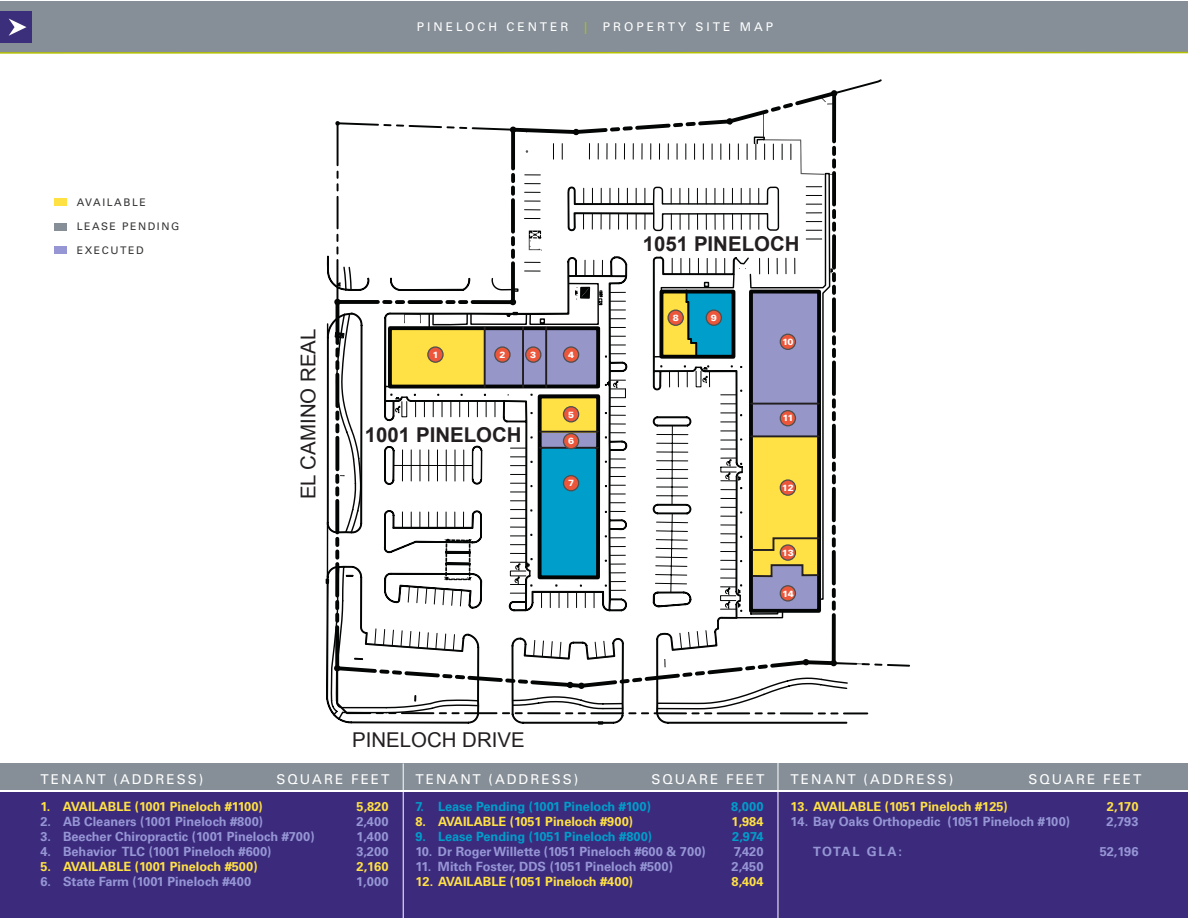
<style>
.page{position:relative;width:1188px;height:918px;background:#fff}
.page>*{position:absolute;margin:0;border:0;box-sizing:border-box;transform-origin:0 0}
.t1{font:20.4px "Arial";color:#231f20}
.t2{font:700 20.4px "Arial";color:#231f20}
.t3{font:13.5px "Univers";letter-spacing:.15em;color:#fff}
.t4{font:700 12.75px "Univers";color:#9696d5}
.t5{font:700 12.75px "Univers";color:#ffe143}
.t6{font:700 12.75px "Univers";color:#009eca}
.t7{font:700 12.75px "Univers";letter-spacing:.12em;color:#9696d5}
.t8{font:12px "Univers";letter-spacing:.25em;color:#fff}
.t9{font:12px "Univers";color:#b5c100}
.t10{font:10.5px "Univers";letter-spacing:.15em;color:#343433}
.t11{font:900 9px "Univers";letter-spacing:-.045em;color:#fff}
</style>
<div class="page">
<div style="left:0;top:1px;width:1188px;height:52px;background:#868f97"></div>
<div style="left:0;top:11px;width:32px;height:31px;background:#3b2e7a"></div>
<svg style="left:9px;top:19px;width:18px;height:17px"></svg>
<div style="left:0;top:793px;width:1188px;height:125px;background:#3c2b7d"></div>
<div style="left:0;top:764px;width:1188px;height:26px;background:#868f97"></div>
<hr style="left:403px;top:763px;width:1px;height:155px;background:#fff">
<hr style="left:778px;top:757px;width:1px;height:161px;background:#fff">
<div style="left:54px;top:198px;width:13px;height:8px;background:#ffe143"></div>
<div style="left:54px;top:223px;width:13px;height:8px;background:#868f97"></div>
<div style="left:54px;top:246px;width:13px;height:8px;background:#9696d5"></div>
<svg style="left:335px;top:121px;width:174px;height:11px"></svg>
<svg style="left:509px;top:95px;width:328px;height:161px"></svg>
<svg style="left:553px;top:144px;width:1px;height:15px"></svg>
<svg style="left:562px;top:144px;width:1px;height:15px"></svg>
<svg style="left:589px;top:144px;width:1px;height:15px"></svg>
<svg style="left:598px;top:144px;width:1px;height:15px"></svg>
<svg style="left:607px;top:144px;width:1px;height:15px"></svg>
<svg style="left:615px;top:144px;width:1px;height:15px"></svg>
<svg style="left:624px;top:144px;width:1px;height:15px"></svg>
<svg style="left:633px;top:144px;width:1px;height:15px"></svg>
<svg style="left:642px;top:144px;width:1px;height:15px"></svg>
<svg style="left:650px;top:144px;width:1px;height:15px"></svg>
<svg style="left:659px;top:144px;width:1px;height:15px"></svg>
<svg style="left:668px;top:144px;width:1px;height:15px"></svg>
<svg style="left:677px;top:144px;width:1px;height:15px"></svg>
<svg style="left:686px;top:144px;width:1px;height:15px"></svg>
<svg style="left:694px;top:144px;width:1px;height:15px"></svg>
<svg style="left:703px;top:144px;width:1px;height:15px"></svg>
<svg style="left:712px;top:144px;width:1px;height:15px"></svg>
<svg style="left:721px;top:144px;width:1px;height:15px"></svg>
<svg style="left:525px;top:175px;width:15px;height:1px"></svg>
<svg style="left:525px;top:183px;width:15px;height:1px"></svg>
<svg style="left:662px;top:186px;width:160px;height:70px"></svg>
<svg style="left:325px;top:186px;width:337px;height:539px"></svg>
<svg style="left:528px;top:230px;width:14px;height:21px"></svg>
<svg style="left:729px;top:112px;width:105px;height:63px"></svg>
<svg style="left:821px;top:79px;width:61px;height:25px"></svg>
<svg style="left:848px;top:662px;width:17px;height:4px"></svg>
<svg style="left:576px;top:287px;width:13px;height:13px"></svg>
<svg style="left:495px;top:401px;width:1px;height:16px"></svg>
<svg style="left:484px;top:394px;width:3px;height:23px"></svg>
<svg style="left:653px;top:256px;width:195px;height:468px"></svg>
<svg style="left:515px;top:563px;width:6px;height:8px"></svg>
<svg style="left:326px;top:312px;width:154px;height:412px"></svg>
<svg style="left:527px;top:380px;width:215px;height:232px"></svg>
<hr style="left:540px;top:431px;width:58px;height:2px;background:#231f20">
<hr style="left:540px;top:447px;width:58px;height:2px;background:#231f20">
<hr style="left:751px;top:403px;width:68px;height:2px;background:#231f20">
<hr style="left:751px;top:435px;width:68px;height:2px;background:#231f20">
<hr style="left:484px;top:327px;width:2px;height:61px;background:#231f20">
<svg style="left:662px;top:290px;width:71px;height:67px"></svg>
<hr style="left:522px;top:327px;width:2px;height:61px;background:#231f20">
<hr style="left:545px;top:327px;width:2px;height:61px;background:#231f20">
<svg style="left:749px;top:536px;width:73px;height:75px"></svg>
<div style="left:428px;top:347px;width:15px;height:15px;background:#ec573b;border-radius:50%"></div>
<div style="left:427px;top:346px;width:17px;height:17px;border:1px solid #4e4f4f;border-radius:50%"></div>
<svg style="left:495px;top:347px;width:15px;height:15px"></svg>
<div style="left:494px;top:346px;width:17px;height:17px;border:1px solid #4e4f4f;border-radius:50%"></div>
<div style="left:706px;top:310px;width:15px;height:15px;background:#ec573b;border-radius:50%"></div>
<div style="left:706px;top:309px;width:16px;height:17px;border:1px solid #4e4f4f;border-radius:50%"></div>
<div style="left:780px;top:334px;width:15px;height:15px;background:#ec573b;border-radius:50%"></div>
<div style="left:780px;top:334px;width:16px;height:16px;border:1px solid #4e4f4f;border-radius:50%"></div>
<svg style="left:526px;top:347px;width:15px;height:15px"></svg>
<div style="left:525px;top:346px;width:17px;height:17px;border:1px solid #4e4f4f;border-radius:50%"></div>
<svg style="left:563px;top:347px;width:16px;height:15px"></svg>
<div style="left:563px;top:346px;width:16px;height:17px;border:1px solid #4e4f4f;border-radius:50%"></div>
<div style="left:563px;top:407px;width:16px;height:15px;background:#ec573b;border-radius:50%"></div>
<div style="left:563px;top:406px;width:16px;height:16px;border:1px solid #4e4f4f;border-radius:50%"></div>
<div style="left:563px;top:434px;width:16px;height:15px;background:#ec573b;border-radius:50%"></div>
<div style="left:563px;top:433px;width:16px;height:16px;border:1px solid #4e4f4f;border-radius:50%"></div>
<div style="left:563px;top:476px;width:16px;height:15px;background:#ec573b;border-radius:50%"></div>
<div style="left:563px;top:475px;width:16px;height:16px;border:1px solid #4e4f4f;border-radius:50%"></div>
<svg style="left:668px;top:310px;width:15px;height:15px"></svg>
<div style="left:667px;top:309px;width:17px;height:17px;border:1px solid #4e4f4f;border-radius:50%"></div>
<div style="left:780px;top:411px;width:15px;height:15px;background:#ec573b;border-radius:50%"></div>
<div style="left:780px;top:410px;width:16px;height:16px;border:1px solid #4e4f4f;border-radius:50%"></div>
<div style="left:780px;top:480px;width:15px;height:15px;background:#ec573b;border-radius:50%"></div>
<div style="left:780px;top:479px;width:16px;height:17px;border:1px solid #4e4f4f;border-radius:50%"></div>
<div style="left:780px;top:545px;width:15px;height:15px;background:#ec573b;border-radius:50%"></div>
<div style="left:780px;top:544px;width:16px;height:17px;border:1px solid #4e4f4f;border-radius:50%"></div>
<div style="left:780px;top:586px;width:15px;height:15px;background:#ec573b;border-radius:50%"></div>
<div style="left:780px;top:585px;width:16px;height:17px;border:1px solid #4e4f4f;border-radius:50%"></div>
<hr style="left:0;top:52px;width:1188px;height:2px;background:#b5c100">
<p class="t10" style="left:77px;top:196px;width:71px">AVAILABLE</p>
<p class="t10" style="left:77px;top:220px;width:104px">LEASE PENDING</p>
<p class="t10" style="left:77px;top:244px;width:69px">EXECUTED</p>
<p class="t8" style="left:417px;top:19px;width:153px">PINELOCH CENTER</p>
<p class="t9" style="left:584px;top:19px;width:5px">|</p>
<p class="t8" style="left:603px;top:19px;width:172px">PROPERTY SITE MAP</p>
<p class="t1" style="left:295px;top:499px;width:172px;rotate:-90deg">EL CAMINO REAL</p>
<p class="t11" style="left:432px;top:349px;width:8px">1</p>
<p class="t11" style="left:499px;top:349px;width:8px">2</p>
<p class="t11" style="left:530px;top:349px;width:8px">3</p>
<p class="t11" style="left:568px;top:349px;width:8px">4</p>
<p class="t2" style="left:365px;top:422px;width:158px">1001 PINELOCH</p>
<p class="t11" style="left:568px;top:409px;width:8px">5</p>
<p class="t11" style="left:568px;top:436px;width:8px">6</p>
<p class="t11" style="left:568px;top:478px;width:8px">7</p>
<p class="t1" style="left:352px;top:726px;width:174px">PINELOCH DRIVE</p>
<p class="t2" style="left:643px;top:230px;width:158px">1051 PINELOCH</p>
<p class="t11" style="left:673px;top:312px;width:8px">8</p>
<p class="t11" style="left:711px;top:312px;width:8px">9</p>
<p class="t11" style="left:782px;top:336px;width:13px">10</p>
<p class="t11" style="left:782px;top:413px;width:12px">11</p>
<p class="t11" style="left:782px;top:482px;width:13px">12</p>
<p class="t11" style="left:782px;top:547px;width:13px">13</p>
<p class="t11" style="left:782px;top:588px;width:13px">14</p>
<p class="t3" style="left:40px;top:771px;width:164px">TENANT (ADDRESS)</p>
<p class="t3" style="left:276px;top:771px;width:114px">SQUARE FEET</p>
<p class="t3" style="left:416px;top:771px;width:164px">TENANT (ADDRESS)</p>
<p class="t3" style="left:651px;top:771px;width:114px">SQUARE FEET</p>
<p class="t3" style="left:790px;top:771px;width:164px">TENANT (ADDRESS)</p>
<p class="t3" style="left:1029px;top:771px;width:114px">SQUARE FEET</p>
<p class="t5" style="left:40px;top:799px;width:224px">1. AVAILABLE (1001 Pineloch #1100)</p>
<p class="t5" style="left:357px;top:799px;width:33px">5,820</p>
<p class="t4" style="left:40px;top:814px;width:224px">2. AB Cleaners (1001 Pineloch #800)</p>
<p class="t4" style="left:356px;top:814px;width:34px">2,400</p>
<p class="t4" style="left:40px;top:829px;width:276px">3. Beecher Chiropractic (1001 Pineloch #700)</p>
<p class="t4" style="left:356px;top:829px;width:34px">1,400</p>
<p class="t4" style="left:40px;top:844px;width:233px">4. Behavior TLC (1001 Pineloch #600)</p>
<p class="t4" style="left:356px;top:844px;width:34px">3,200</p>
<p class="t5" style="left:40px;top:859px;width:219px">5. AVAILABLE (1001 Pineloch #500)</p>
<p class="t5" style="left:357px;top:859px;width:33px">2,160</p>
<p class="t4" style="left:40px;top:874px;width:212px">6. State Farm (1001 Pineloch #400</p>
<p class="t4" style="left:356px;top:874px;width:34px">1,000</p>
<p class="t6" style="left:416px;top:799px;width:237px">7. Lease Pending (1001 Pineloch #100)</p>
<p class="t6" style="left:731px;top:799px;width:34px">8,000</p>
<p class="t5" style="left:416px;top:814px;width:219px">8. AVAILABLE (1051 Pineloch #900)</p>
<p class="t5" style="left:732px;top:814px;width:33px">1,984</p>
<p class="t6" style="left:416px;top:829px;width:238px">9. Lease Pending (1051 Pineloch #800)</p>
<p class="t6" style="left:732px;top:829px;width:33px">2,974</p>
<p class="t4" style="left:416px;top:844px;width:292px">10. Dr Roger Willette (1051 Pineloch #600 &amp; 700)</p>
<p class="t4" style="left:734px;top:844px;width:31px">7,420</p>
<p class="t4" style="left:416px;top:859px;width:259px">11. Mitch Foster, DDS (1051 Pineloch #500)</p>
<p class="t4" style="left:732px;top:859px;width:33px">2,450</p>
<p class="t5" style="left:416px;top:874px;width:219px">12. AVAILABLE (1051 Pineloch #400)</p>
<p class="t5" style="left:732px;top:874px;width:33px">8,404</p>
<p class="t5" style="left:790px;top:799px;width:219px">13. AVAILABLE (1051 Pineloch #125)</p>
<p class="t5" style="left:1107px;top:799px;width:33px">2,170</p>
<p class="t4" style="left:790px;top:814px;width:281px">14. Bay Oaks Orthopedic (1051 Pineloch #100)</p>
<p class="t4" style="left:1107px;top:814px;width:33px">2,793</p>
<p class="t7" style="left:813px;top:844px;width:90px">TOTAL GLA:</p>
<p class="t4" style="left:1100px;top:844px;width:40px">52,196</p>
</div>
